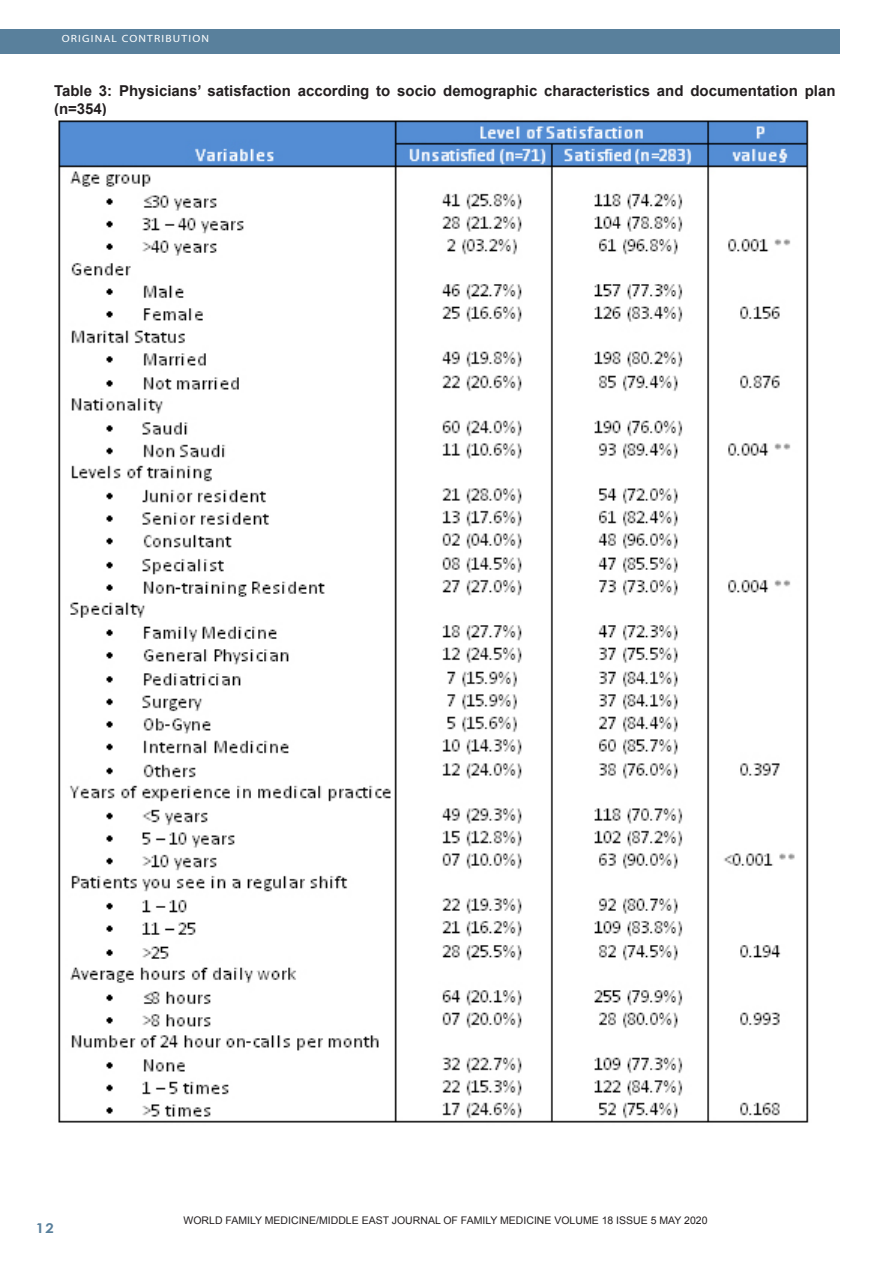
<style>
.page{position:relative;width:893px;height:1263px;background:#fff}
.page>*{position:absolute;margin:0;border:0;box-sizing:border-box;transform-origin:0 0}
.Footnote_Text{font:700 15px/18px "Arial";color:#231f20}
.t1{font:700 13.5px "Century Gothic";color:#59809c;scale:1.1 1}
.Footnote_Text-2{font:10.5px "Arial";color:#231f20}
.t2{font:10.5px "Myriad";letter-spacing:.1em;color:#fff;scale:1.1 1}
</style>
<div class="page">
<div style="left:0;top:30px;width:840px;height:24px;background:#59809c"></div>
<img style="left:58px;top:120px;width:751px;height:1003px">
<p class="t2" style="left:62px;top:34px;width:135px">ORIGINAL CONTRIBUTION</p>
<p class="Footnote_Text" style="left:54px;top:82px;width:783px">Table 3: Physicians’ satisfaction according to socio demographic characteristics and documentation plan (n=354)</p>
<p class="t1" style="left:36px;top:1217px;width:18px">12</p>
<p class="Footnote_Text-2" style="left:184px;top:1214px;width:525px">WORLD FAMILY MEDICINE/MIDDLE EAST JOURNAL OF FAMILY MEDICINE VOLUME 18 ISSUE 5 MAY 2020</p>
</div>
